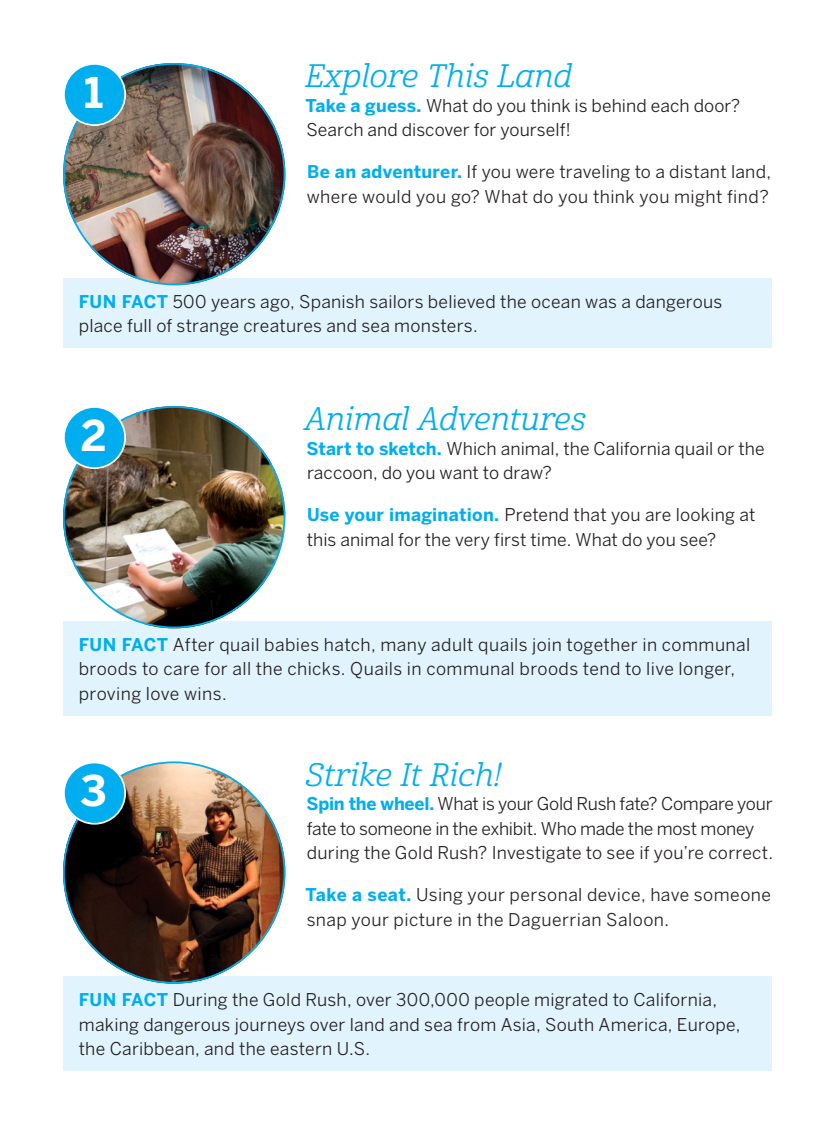
<style>
.page{position:relative;width:835px;height:1134px;background:#fff}
.page>*{position:absolute;margin:0;border:0;box-sizing:border-box;transform-origin:0 0}
.t1{font:700 42px "Benton Sans";color:#fff}
.t2{font:31.5px "Cabrito Nor Reg It";letter-spacing:-.005em;color:#00aeef}
.t3{font:17.5px/24.5px "Benton Sans";letter-spacing:.015em;color:#231f20}
.t4{font:17.5px/24.5px "Benton Sans";letter-spacing:-.015em;color:#231f20}
.s1{font-weight:700;color:#00aeef}
</style>
<div class="page">
<div style="left:63px;top:621px;width:709px;height:95px;background:#e1f4fd"></div>
<img style="left:63px;top:406px;width:222px;height:222px;border-radius:111px">
<div style="left:64px;top:407px;width:61px;height:61px;background:#00aeef;border-radius:50%"></div>
<div style="left:63px;top:406px;width:63px;height:63px;border:2px solid #fff;border-radius:50%"></div>
<div style="left:63px;top:278px;width:709px;height:70px;background:#e1f4fd"></div>
<img style="left:63px;top:63px;width:222px;height:222px;border-radius:111px">
<div style="left:64px;top:64px;width:61px;height:61px;background:#00aeef;border-radius:50%"></div>
<div style="left:63px;top:63px;width:63px;height:63px;border:2px solid #fff;border-radius:50%"></div>
<div style="left:63px;top:977px;width:709px;height:94px;background:#e1f4fd"></div>
<img style="left:63px;top:761px;width:222px;height:223px;border-radius:111px">
<div style="left:64px;top:763px;width:61px;height:61px;background:#00aeef;border-radius:50%"></div>
<div style="left:63px;top:762px;width:63px;height:63px;border:2px solid #fff;border-radius:50%"></div>
<h1 class="t1" style="left:84px;top:67px;width:21px">1</h1>
<h2 class="t2" style="left:305px;top:57px;width:268px">Explore This Land</h2>
<p class="t3" style="left:305px;top:93px;width:436px"><span class="s1">Take a guess.</span> What do you think is behind each door?<br>Search and discover for yourself!</p>
<p class="t3" style="left:307px;top:159px;width:466px"><span class="s1">Be an adventurer.</span> If you were traveling to a distant land, where would you go? What do you think you might find?</p>
<p class="t3" style="left:79px;top:289px;width:645px"><span class="s1">FUN FACT</span> 500 years ago, Spanish sailors believed the ocean was a dangerous place full of strange creatures and sea monsters.</p>
<h1 class="t1" style="left:81px;top:410px;width:27px">2</h1>
<h2 class="t2" style="left:304px;top:400px;width:283px">Animal Adventures</h2>
<p class="t3" style="left:307px;top:436px;width:459px"><span class="s1">Start to sketch.</span> Which animal, the California quail or the raccoon, do you want to draw?</p>
<p class="t3" style="left:307px;top:502px;width:450px"><span class="s1">Use your imagination.</span> Pretend that you are looking at this animal for the very first time. What do you see?</p>
<p class="t3" style="left:79px;top:632px;width:673px"><span class="s1">FUN FACT</span> After quail babies hatch, many adult quails join together in communal broods to care for all the chicks. Quails in communal broods tend to live longer, proving love wins.</p>
<h1 class="t1" style="left:81px;top:766px;width:28px">3</h1>
<h2 class="t2" style="left:305px;top:756px;width:197px">Strike It Rich!</h2>
<p class="t4" style="left:307px;top:791px;width:468px"><span class="s1">Spin the wheel.</span> What is your Gold Rush fate? Compare your fate to someone in the exhibit. Who made the most money during the Gold Rush? I nvestigate to see if you’re correct.</p>
<p class="t3" style="left:305px;top:882px;width:467px"><span class="s1">Take a seat.</span> Using your personal device, have someone snap your picture in the Daguerrian Saloon.</p>
<p class="t3" style="left:79px;top:987px;width:663px"><span class="s1">FUN FACT</span> During the Gold Rush, over 300,000 people migrated to California, making dangerous journeys over land and sea from Asia, South America, Europe, the Caribbean, and the eastern U.S.</p>
</div>
